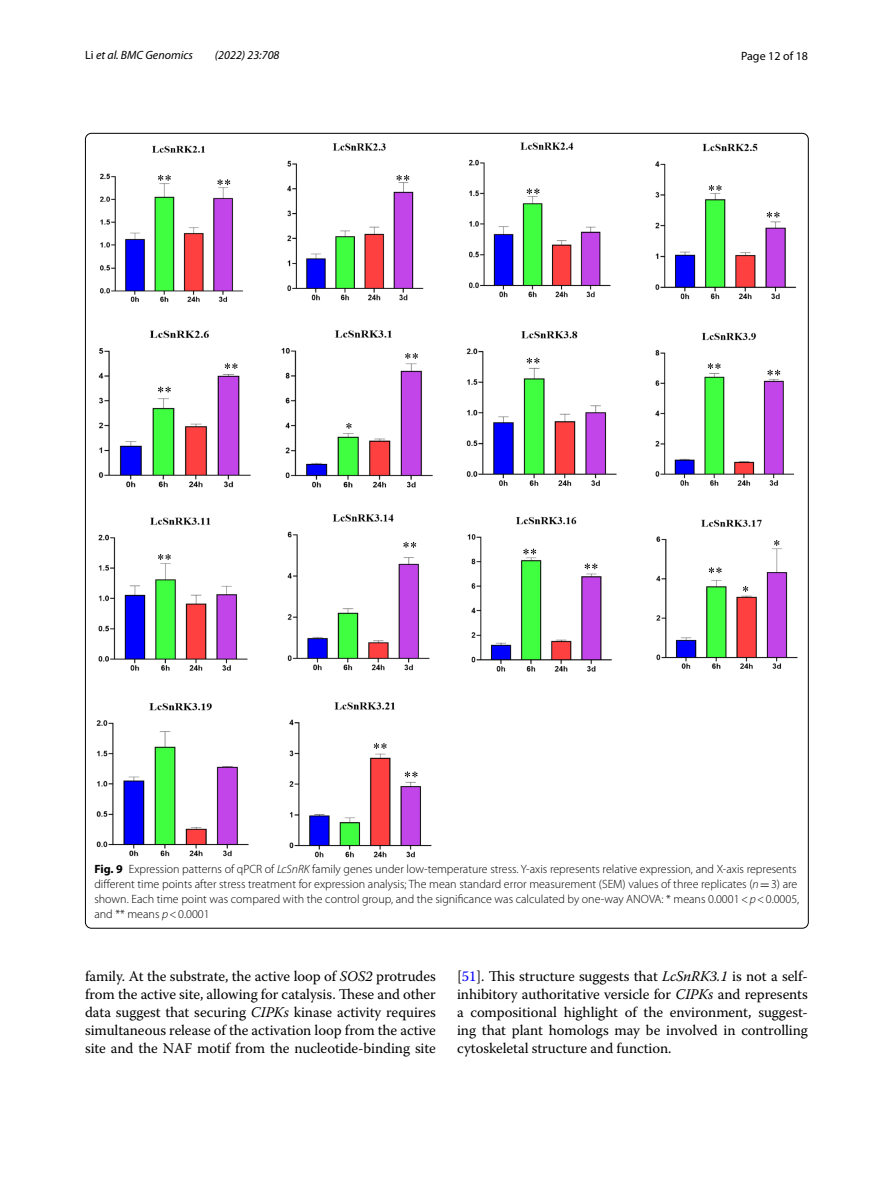
<style>
.page{position:relative;width:893px;height:1187px;background:#fff}
.page>*{position:absolute;margin:0;border:0;box-sizing:border-box;transform-origin:0 0}
.t1{font:14.7px/18px "Warnock Pro";letter-spacing:-.005em;color:#000;text-align:justify}
.t2{font:300 12px/15px "Myriad Pro";color:#000}
.t3{font:italic 12px "Myriad Pro";color:#000}
.t4{font:12px "Myriad Pro";color:#000}
.s1{font-style:normal}
.s2{font-weight:700}
.s3{font-style:italic}
.s4{font-family:"MTSY";font-weight:400}
.s5{color:#00f}
</style>
<div class="page">
<img style="left:97px;top:142px;width:700px;height:715px">
<svg style="left:158px;top:175px;width:13px;height:6px"></svg>
<svg style="left:217px;top:179px;width:13px;height:6px"></svg>
<svg style="left:396px;top:175px;width:13px;height:6px"></svg>
<svg style="left:527px;top:188px;width:12px;height:6px"></svg>
<svg style="left:709px;top:185px;width:13px;height:6px"></svg>
<svg style="left:767px;top:212px;width:12px;height:6px"></svg>
<svg style="left:158px;top:386px;width:13px;height:6px"></svg>
<svg style="left:225px;top:363px;width:13px;height:6px"></svg>
<svg style="left:405px;top:353px;width:13px;height:6px"></svg>
<svg style="left:346px;top:423px;width:6px;height:6px"></svg>
<svg style="left:527px;top:357px;width:12px;height:6px"></svg>
<svg style="left:708px;top:363px;width:13px;height:6px"></svg>
<svg style="left:767px;top:369px;width:13px;height:6px"></svg>
<svg style="left:158px;top:554px;width:13px;height:6px"></svg>
<svg style="left:403px;top:542px;width:13px;height:6px"></svg>
<svg style="left:523px;top:548px;width:13px;height:6px"></svg>
<svg style="left:585px;top:563px;width:12px;height:6px"></svg>
<svg style="left:709px;top:567px;width:13px;height:6px"></svg>
<svg style="left:743px;top:586px;width:5px;height:6px"></svg>
<svg style="left:774px;top:540px;width:5px;height:6px"></svg>
<svg style="left:374px;top:743px;width:13px;height:6px"></svg>
<svg style="left:405px;top:771px;width:13px;height:6px"></svg>
<p class="t3" style="left:85px;top:48px;width:109px"><span class="s1">Li</span> et al. BMC Genomics</p>
<p class="t3" style="left:215px;top:48px;width:66px">(2022) 23:708</p>
<p class="t4" style="left:741px;top:48px;width:68px">Page 12 of 18</p>
<p class="t2" style="left:94px;top:861px;width:706px"><span class="s2">Fig. 9</span> Expression patterns of qPCR of <span class="s3">LcSnRK</span> family genes under low-temperature stress. Y-axis represents relative expression, and X-axis represents different time points after stress treatment for expression analysis; The mean standard error measurement (SEM) values of three replicates (<span class="s3">n</span><span class="s4">=</span>3) are shown. Each time point was compared with the control group, and the significance was calculated by one-way ANOVA: * means 0.0001&lt;<span class="s3">p</span>&lt;0.0005, and ** means <span class="s3">p</span>&lt;0.0001</p>
<p class="t1" style="left:85px;top:967px;width:352px">family. At the substrate, the active loop of <span class="s3">SOS2</span> protrudes from the active site, allowing for catalysis. These and other data suggest that securing <span class="s3">CIPKs</span> kinase activity requires simultaneous release of the activation loop from the active site and the NAF motif from the nucleotide-binding site</p>
<p class="t1" style="left:457px;top:967px;width:352px">[<span class="s5">51</span>]. This structure suggests that <span class="s3">LcSnRK3.1</span> is not a self&shy;inhibitory authoritative versicle for <span class="s3">CIPKs</span> and represents a compositional highlight of the environment, suggest&shy;ing that plant homologs may be involved in controlling cytoskeletal structure and function.</p>
</div>
